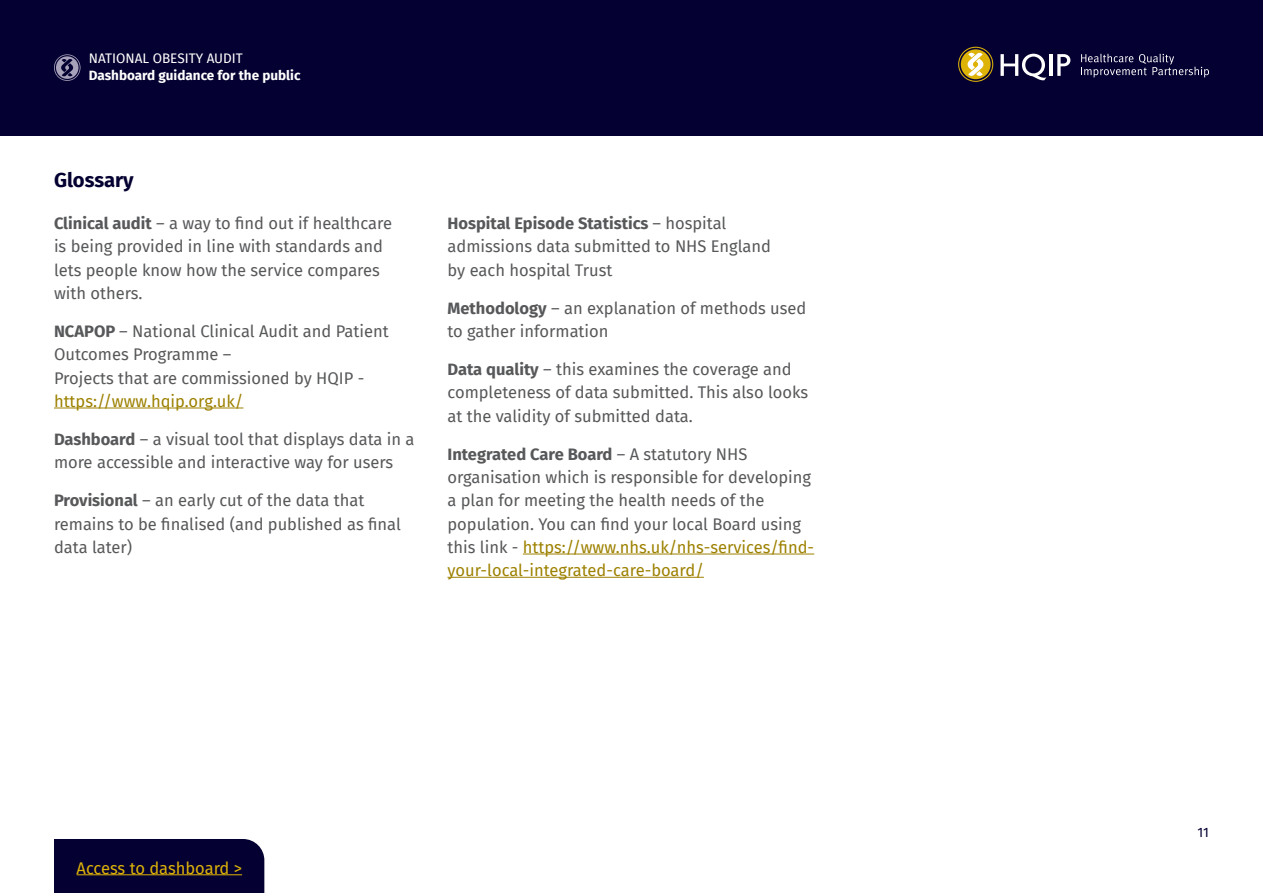
<style>
.page{position:relative;width:1263px;height:893px;background:#fff}
.page>*{position:absolute;margin:0;border:0;box-sizing:border-box;transform-origin:0 0}
.Subhead_H2_X_X_X_2023{font:700 20.25px "Fira Sans";color:#040031}
.BODY_2023{font:16.5px/23.2px "Fira Sans";color:#57585a}
.BODY_2023-2{font:16.5px "Fira Sans";letter-spacing:-.005em;color:#deb308}
.t1{font:700 13.5px "Fira Sans";color:#fff}
.t2{font:13.5px "Fira Sans";color:#fff}
.t3{font:13.5px "Fira Sans";color:#040031}
.s1{font-weight:700}
.s2{color:#9d8100}
</style>
<div class="page">
<div style="left:0;top:0;width:1263px;height:135px;background:#040031"></div>
<svg style="left:54px;top:54px;width:27px;height:27px"></svg>
<svg style="left:1081px;top:54px;width:128px;height:23px"></svg>
<svg style="left:958px;top:47px;width:35px;height:35px"></svg>
<svg style="left:1000px;top:54px;width:46px;height:26px"></svg>
<hr style="left:1049px;top:54px;width:3px;height:22px;background:#fff">
<svg style="left:1057px;top:54px;width:13px;height:22px"></svg>
<hr style="left:54px;top:408px;width:189px;height:1px;background:#9d8100">
<hr style="left:523px;top:554px;width:291px;height:1px;background:#9d8100">
<hr style="left:447px;top:577px;width:257px;height:1px;background:#9d8100">
<div style="left:54px;top:839px;width:210px;height:54px;background:#040031"></div>
<hr style="left:77px;top:874px;width:165px;height:1px;background:#deb308">
<p class="t2" style="left:89px;top:49px;width:155px">NATIONAL OBESITY AUDIT</p>
<p class="t1" style="left:89px;top:64px;width:213px">Dashboard guidance for the public</p>
<p class="Subhead_H2_X_X_X_2023" style="left:54px;top:163px;width:81px">Glossary</p>
<p class="BODY_2023" style="left:54px;top:211px;width:339px"><span class="s1">Clinical audit</span> – a way to find out if healthcare is being provided in line with standards and lets people know how the service compares with others.</p>
<p class="BODY_2023" style="left:54px;top:319px;width:336px"><span class="s1">NCAPOP</span> – National Clinical Audit and Patient Outcomes Programme –<br>Projects that are commissioned by HQIP - <span class="s2">https://www.hqip.org.uk/</span></p>
<p class="BODY_2023" style="left:54px;top:427px;width:362px"><span class="s1">Dashboard</span> – a visual tool that displays data in a more accessible and interactive way for users</p>
<p class="BODY_2023" style="left:54px;top:488px;width:348px"><span class="s1">Provisional</span> – an early cut of the data that remains to be finalised (and published as final data later)</p>
<p class="BODY_2023" style="left:447px;top:211px;width:325px"><span class="s1">Hospital Episode Statistics</span> – hospital admissions data submitted to NHS England by each hospital Trust</p>
<p class="BODY_2023" style="left:447px;top:296px;width:360px"><span class="s1">Methodology</span> – an explanation of methods used to gather information</p>
<p class="BODY_2023" style="left:447px;top:357px;width:362px"><span class="s1">Data quality</span> – this examines the coverage and completeness of data submitted. This also looks at the validity of submitted data.</p>
<p class="BODY_2023" style="left:447px;top:442px;width:368px"><span class="s1">Integrated Care Board</span> – A statutory NHS organisation which is responsible for developing a plan for meeting the health needs of the population. You can find your local Board using this link - <span class="s2">https://www.nhs.uk/nhs-services/find&shy;your-local-integrated-care-board/</span></p>
<p class="BODY_2023-2" style="left:77px;top:855px;width:167px">Access to dashboard &gt;</p>
<p class="t3" style="left:1197px;top:822px;width:13px">11</p>
</div>
